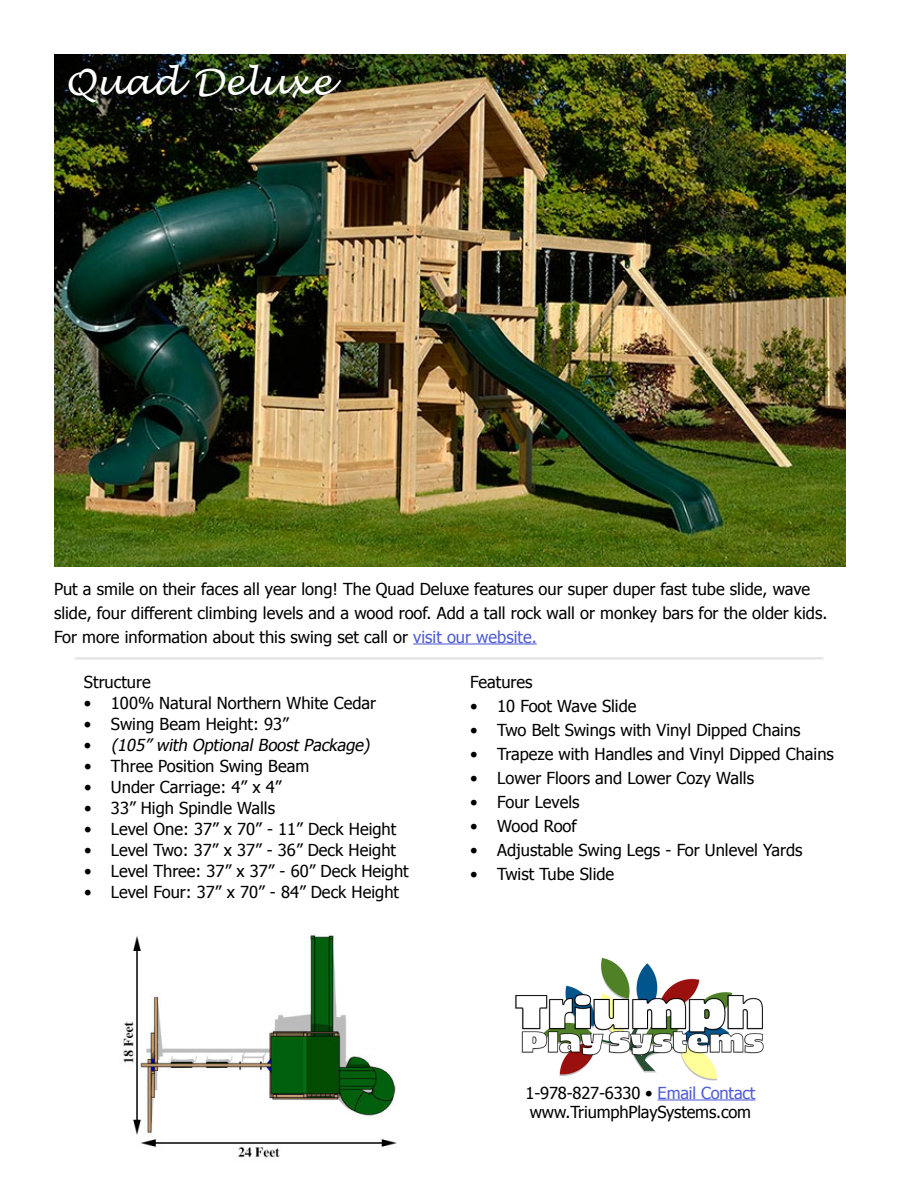
<style>
.page{position:relative;width:900px;height:1200px;background:#fff}
.page>*{position:absolute;margin:0;border:0;box-sizing:border-box;transform-origin:0 0}
.t1{font:italic 36px "Lucida Handwriting";color:#fff}
.t2{font:16.5px/24px "Tahoma";color:#000}
.t3{font:italic 16.5px "Tahoma";color:#000}
.s1{color:#4f5cd6}
.s2{font-style:normal}
</style>
<div class="page">
<hr style="left:413px;top:643px;width:124px;height:2px;background:#4f5cd6">
<hr style="left:76px;top:657px;width:747px;height:3px;background:#bbb">
<img style="left:123px;top:933px;width:274px;height:225px">
<img style="left:54px;top:54px;width:792px;height:513px">
<hr style="left:658px;top:1099px;width:97px;height:2px;background:#4f5cd6">
<img style="left:515px;top:957px;width:249px;height:124px">
<h1 class="t1" style="left:64px;top:61px;width:269px">Quad Deluxe</h1>
<p class="t2" style="left:54px;top:576px;width:775px">Put a smile on their faces all year long! The Quad Deluxe features our super duper fast tube slide, wave slide, four different climbing levels and a wood roof. Add a tall rock wall or monkey bars for the older kids.<br>For more information about this swing set call or <span class="s1">visit our website.</span></p>
<p class="t2" style="left:84px;top:669px;width:68px">Structure</p>
<p class="t2" style="left:84px;top:690px;width:294px">• 100% Natural Northern White Cedar</p>
<p class="t2" style="left:84px;top:711px;width:206px">• Swing Beam Height: 93”</p>
<p class="t3" style="left:84px;top:734px;width:291px"><span class="s2">•</span> (105” with Optional Boost Package)</p>
<p class="t2" style="left:84px;top:753px;width:227px">• Three Position Swing Beam</p>
<p class="t2" style="left:84px;top:774px;width:199px">• Under Carriage: 4” x 4”</p>
<p class="t2" style="left:84px;top:795px;width:193px">• 33” High Spindle Walls</p>
<p class="t2" style="left:84px;top:816px;width:314px">• Level One: 37” x 70” - 11” Deck Height</p>
<p class="t2" style="left:84px;top:837px;width:314px">• Level Two: 37” x 37” - 36” Deck Height</p>
<p class="t2" style="left:84px;top:858px;width:326px">• Level Three: 37” x 37” - 60” Deck Height</p>
<p class="t2" style="left:84px;top:879px;width:317px">• Level Four: 37” x 70” - 84” Deck Height</p>
<p class="t2" style="left:470px;top:669px;width:64px">Features</p>
<p class="t2" style="left:470px;top:693px;width:168px">• 10 Foot Wave Slide</p>
<p class="t2" style="left:470px;top:717px;width:332px">• Two Belt Swings with Vinyl Dipped Chains</p>
<p class="t2" style="left:470px;top:741px;width:365px">• Trapeze with Handles and Vinyl Dipped Chains</p>
<p class="t2" style="left:470px;top:765px;width:285px">• Lower Floors and Lower Cozy Walls</p>
<p class="t2" style="left:470px;top:789px;width:111px">• Four Levels</p>
<p class="t2" style="left:470px;top:813px;width:108px">• Wood Roof</p>
<p class="t2" style="left:470px;top:837px;width:334px">• Adjustable Swing Legs - For Unlevel Yards</p>
<p class="t2" style="left:470px;top:861px;width:145px">• Twist Tube Slide</p>
<p class="t2" style="left:526px;top:1082px;width:231px;line-height:19.8px">1-978-827-6330 • <span class="s1">Email Contact </span>www.TriumphPlaySystems.com</p>
</div>
